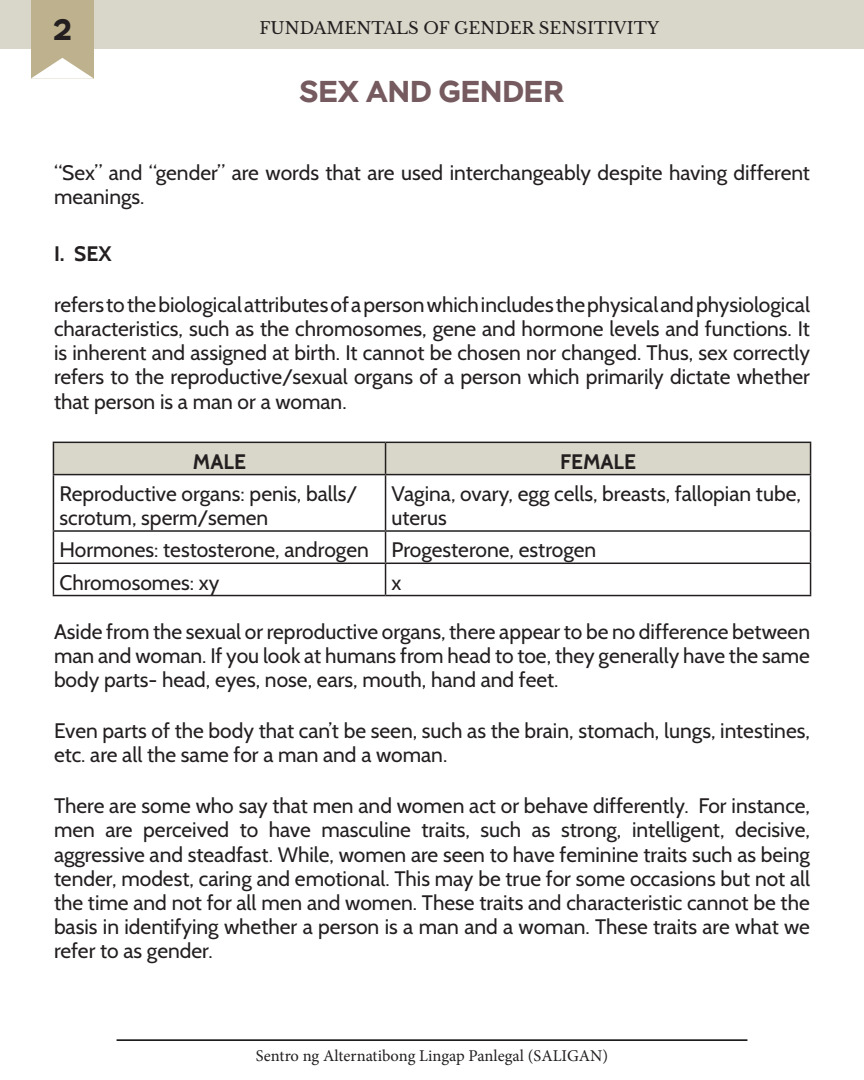
<style>
.page{position:relative;width:864px;height:1080px;background:#fff}
.page>*{position:absolute;margin:0;border:0;box-sizing:border-box;transform-origin:0 0}
.t1{font:700 30px "Stem";color:#755a5f}
.t2{font:700 30px "Stem";color:#231f20}
.t3{font:21px/24.2px "Cabin";color:#231f20}
.List_Paragraph{font:700 21px "Cabin";color:#231f20}
.t4{font:16.5px "Minion Pro";color:#231f20}
.t5{font:16.5px "Libre Baskerville";color:#231f20}
</style>
<div class="page">
<div style="left:0;top:0;width:864px;height:49px;background:#d9d7ca"></div>
<div style="left:31px;top:0;width:62px;height:78px;background:#beb28e"></div>
<svg style="left:31px;top:58px;width:63px;height:21px"></svg>
<hr style="left:117px;top:1039px;width:630px;height:2px;background:#000">
<svg style="left:54px;top:443px;width:756px;height:31px"></svg>
<hr style="left:53px;top:442px;width:333px;height:1px;background:#231f20">
<hr style="left:53px;top:443px;width:1px;height:31px;background:#231f20">
<hr style="left:386px;top:442px;width:425px;height:1px;background:#231f20">
<hr style="left:385px;top:443px;width:1px;height:31px;background:#231f20">
<hr style="left:810px;top:443px;width:1px;height:31px;background:#231f20">
<hr style="left:53px;top:474px;width:333px;height:1px;background:#231f20">
<hr style="left:53px;top:475px;width:1px;height:55px;background:#231f20">
<hr style="left:386px;top:474px;width:425px;height:1px;background:#231f20">
<hr style="left:385px;top:475px;width:1px;height:55px;background:#231f20">
<hr style="left:810px;top:475px;width:1px;height:55px;background:#231f20">
<hr style="left:53px;top:530px;width:333px;height:2px;background:#231f20">
<hr style="left:53px;top:532px;width:1px;height:31px;background:#231f20">
<hr style="left:386px;top:530px;width:425px;height:2px;background:#231f20">
<hr style="left:385px;top:532px;width:1px;height:31px;background:#231f20">
<hr style="left:810px;top:532px;width:1px;height:31px;background:#231f20">
<hr style="left:53px;top:563px;width:333px;height:1px;background:#231f20">
<hr style="left:53px;top:564px;width:1px;height:31px;background:#231f20">
<hr style="left:386px;top:563px;width:425px;height:1px;background:#231f20">
<hr style="left:385px;top:564px;width:1px;height:31px;background:#231f20">
<hr style="left:810px;top:564px;width:1px;height:31px;background:#231f20">
<hr style="left:53px;top:595px;width:333px;height:1px;background:#231f20">
<hr style="left:386px;top:595px;width:425px;height:1px;background:#231f20">
<h1 class="t2" style="left:53px;top:10px;width:19px">2</h1>
<p class="t5" style="left:260px;top:18px;width:401px">FUNDAMENTALS OF GENDER SENSITIVITY</p>
<p class="t1" style="left:300px;top:72px;width:266px">SEX AND GENDER</p>
<p class="t3" style="left:54px;top:161px;width:758px">“Sex” and “gender” are words that are used interchangeably despite having different meanings.</p>
<p class="List_Paragraph" style="left:54px;top:241px;width:59px">I. SEX</p>
<p class="t3" style="left:54px;top:292px;width:758px;text-align:justify">refers to the biological attributes of a person which includes the physical and physiological characteristics, such as the chromosomes, gene and hormone levels and functions. It is inherent and assigned at birth. It cannot be chosen nor changed. Thus, sex correctly refers to the reproductive/sexual organs of a person which primarily dictate whether that person is a man or a woman.</p>
<p class="List_Paragraph" style="left:193px;top:449px;width:55px">MALE</p>
<p class="List_Paragraph" style="left:560px;top:449px;width:77px">FEMALE</p>
<p class="t3" style="left:59px;top:481px;width:300px">Reproductive organs: penis, balls/ scrotum, sperm/semen</p>
<p class="t3" style="left:392px;top:481px;width:411px">Vagina, ovary, egg cells, breasts, fallopian tube, uterus</p>
<p class="t3" style="left:59px;top:538px;width:311px">Hormones: testosterone, androgen</p>
<p class="t3" style="left:392px;top:538px;width:206px">Progesterone, estrogen</p>
<p class="t3" style="left:59px;top:570px;width:161px">Chromosomes: xy</p>
<p class="t3" style="left:392px;top:570px;width:11px">x</p>
<p class="t3" style="left:54px;top:619px;width:758px;text-align:justify">Aside from the sexual or reproductive organs, there appear to be no difference between man and woman. If you look at humans from head to toe, they generally have the same body parts- head, eyes, nose, ears, mouth, hand and feet.</p>
<p class="t3" style="left:54px;top:718px;width:757px">Even parts of the body that can’t be seen, such as the brain, stomach, lungs, intestines, etc. are all the same for a man and a woman.</p>
<p class="t3" style="left:54px;top:794px;width:758px;text-align:justify">There are some who say that men and women act or behave differently. For instance, men are perceived to have masculine traits, such as strong, intelligent, decisive, aggressive and steadfast. While, women are seen to have feminine traits such as being tender, modest, caring and emotional. This may be true for some occasions but not all the time and not for all men and women. These traits and characteristic cannot be the basis in identifying whether a person is a man and a woman. These traits are what we refer to as gender.</p>
<p class="t4" style="left:256px;top:1044px;width:354px">Sentro ng Alternatibong Lingap Panlegal (SALIGAN)</p>
</div>
